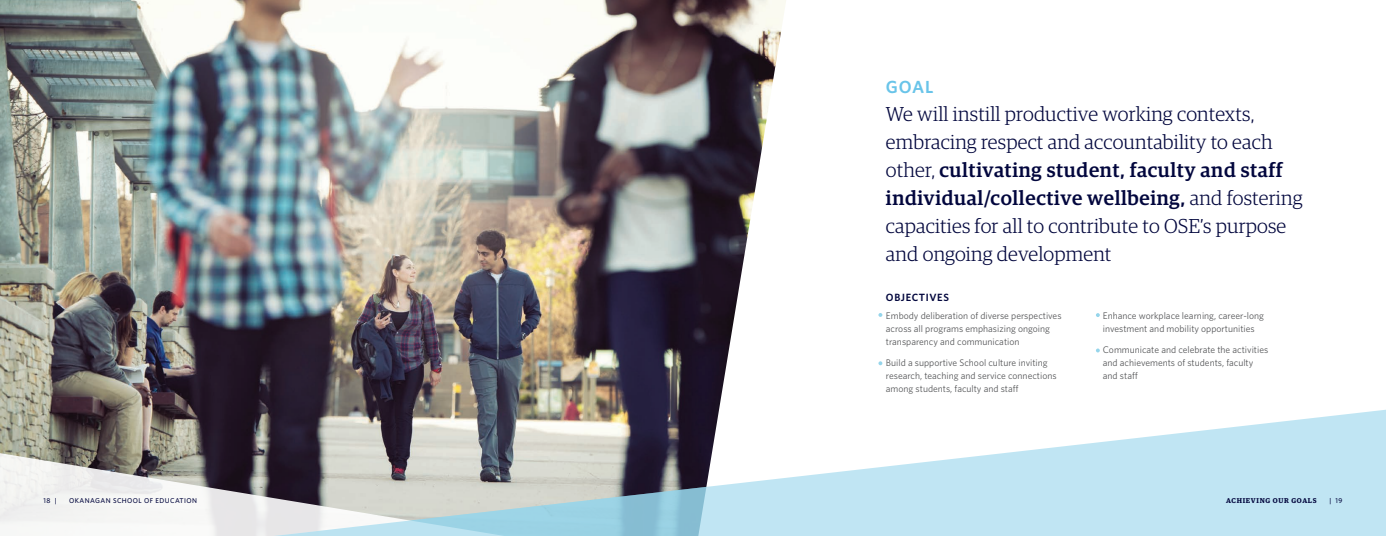
<style>
.page{position:relative;width:1386px;height:536px;background:#fff}
.page>*{position:absolute;margin:0;border:0;box-sizing:border-box;transform-origin:0 0}
.t1{font:300 20.12px/28px "Guardian Egyp";letter-spacing:.01em;color:#02063d}
.t2{font:600 17.5px "Whitney";color:#69c4e9}
.t3{font:600 10.5px "Whitney";letter-spacing:.06em;color:#02063d}
.t4{font:9.62px/13.1px "Whitney";color:#57585a}
.t5{font:500 7px "Whitney";letter-spacing:.06em;color:#02063d}
.t6{font:600 7px "Guardian Egyp";letter-spacing:.1em;color:#02063d}
.s1{font-weight:500}
</style>
<div class="page">
<img style="left:0;top:0;width:697px;height:405px">
<svg style="left:697px;top:0;width:402px;height:405px"></svg>
<svg style="left:0;top:405px;width:1386px;height:131px"></svg>
<svg style="left:878px;top:313px;width:4px;height:4px"></svg>
<svg style="left:878px;top:361px;width:4px;height:4px"></svg>
<svg style="left:1096px;top:313px;width:4px;height:4px"></svg>
<svg style="left:1096px;top:348px;width:4px;height:4px"></svg>
<h2 class="t2" style="left:886px;top:75px;width:49px">GOAL</h2>
<p class="t1" style="left:886px;top:98px;width:418px">We will instill productive working contexts, embracing respect and accountability to each other, <span class="s1">cultivating student, faculty and staff individual/collective wellbeing,</span> and fostering capacities for all to contribute to OSE’s purpose and ongoing development</p>
<p class="t3" style="left:886px;top:290px;width:64px">OBJECTIVES</p>
<p class="t4" style="left:886px;top:308px;width:177px">Embody deliberation of diverse perspectives across all programs emphasizing ongoing transparency and communication</p>
<p class="t4" style="left:886px;top:356px;width:172px">Build a supportive School culture inviting research, teaching and service connections among students, faculty and staff</p>
<p class="t4" style="left:1103px;top:308px;width:163px">Enhance workplace learning, career-long investment and mobility opportunities</p>
<p class="t4" style="left:1103px;top:343px;width:167px">Communicate and celebrate the activities and achievements of students, faculty and staff</p>
<p class="t5" style="left:43px;top:495px;width:15px">18 |</p>
<p class="t5" style="left:69px;top:495px;width:129px">OKANAGAN SCHOOL OF EDUCATION</p>
<p class="t6" style="left:1226px;top:495px;width:92px">ACHIEVING OUR GOALS</p>
<p class="t5" style="left:1329px;top:495px;width:15px">| 19</p>
</div>
